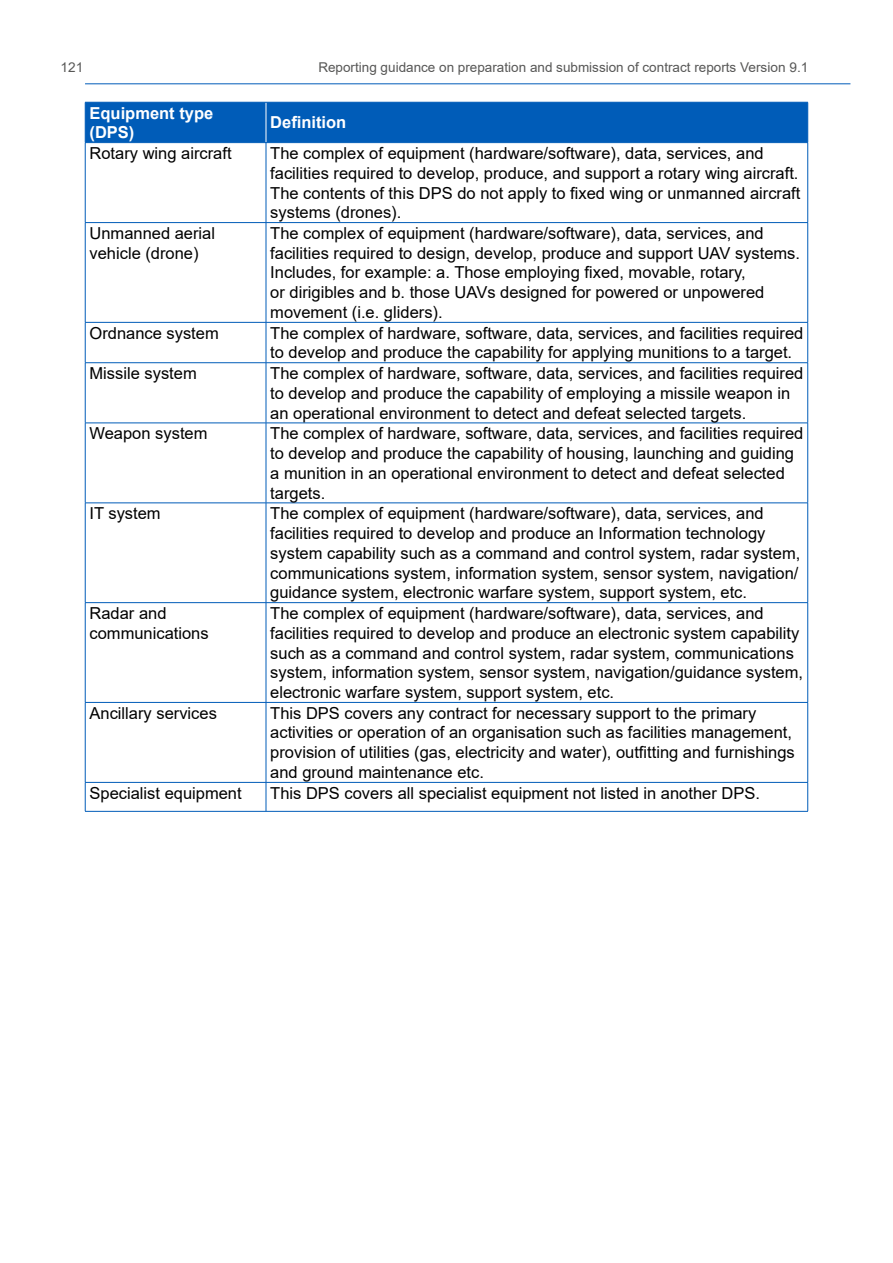
<style>
.page{position:relative;width:893px;height:1263px;background:#fff}
.page>*{position:absolute;margin:0;border:0;box-sizing:border-box;transform-origin:0 0}
.Table_body{font:16.5px/19.8px "Arial";color:#000}
.Table_body-2{font:700 16.5px/19.8px "Arial";color:#fff}
.Table_body-3{font:16.5px "Arial Bold MT2";color:#fff}
.t1{font:13.5px "Arial";color:#575756}
.s1{font-family:"Arial Bold MT2";font-weight:400}
.s2{font-family:"Arial MT2"}
</style>
<div class="page">
<hr style="left:85px;top:84px;width:765px;height:1px;background:#005cb9">
<div style="left:86px;top:103px;width:721px;height:39px;background:#005cb8"></div>
<svg style="left:86px;top:143px;width:721px;height:668px"></svg>
<hr style="left:85px;top:102px;width:1px;height:40px;background:#005cb8">
<hr style="left:266px;top:102px;width:1px;height:40px;background:#fff">
<hr style="left:807px;top:102px;width:1px;height:40px;background:#005cb8">
<hr style="left:85px;top:102px;width:181px;height:1px;background:#005cb8">
<hr style="left:266px;top:102px;width:542px;height:1px;background:#005cb8">
<hr style="left:85px;top:142px;width:181px;height:1px;background:#005cb8">
<hr style="left:266px;top:142px;width:542px;height:1px;background:#005cb8">
<hr style="left:85px;top:222px;width:181px;height:1px;background:#005cb8">
<hr style="left:266px;top:222px;width:542px;height:1px;background:#005cb8">
<hr style="left:85px;top:322px;width:181px;height:1px;background:#005cb8">
<hr style="left:266px;top:322px;width:542px;height:1px;background:#005cb8">
<hr style="left:85px;top:362px;width:181px;height:1px;background:#005cb8">
<hr style="left:266px;top:362px;width:542px;height:1px;background:#005cb8">
<hr style="left:85px;top:423px;width:181px;height:1px;background:#005cb8">
<hr style="left:266px;top:423px;width:542px;height:1px;background:#005cb8">
<hr style="left:85px;top:503px;width:181px;height:1px;background:#005cb8">
<hr style="left:266px;top:503px;width:542px;height:1px;background:#005cb8">
<hr style="left:85px;top:602px;width:181px;height:1px;background:#005cb8">
<hr style="left:266px;top:602px;width:542px;height:1px;background:#005cb8">
<hr style="left:85px;top:702px;width:181px;height:1px;background:#005cb8">
<hr style="left:266px;top:702px;width:542px;height:1px;background:#005cb8">
<hr style="left:85px;top:782px;width:181px;height:1px;background:#005cb8">
<hr style="left:266px;top:782px;width:542px;height:1px;background:#005cb8">
<hr style="left:85px;top:811px;width:181px;height:1px;background:#005cb8">
<hr style="left:266px;top:811px;width:542px;height:1px;background:#005cb8">
<hr style="left:85px;top:143px;width:1px;height:79px;background:#005cb8">
<hr style="left:85px;top:223px;width:1px;height:99px;background:#005cb8">
<hr style="left:85px;top:323px;width:1px;height:39px;background:#005cb8">
<hr style="left:85px;top:363px;width:1px;height:60px;background:#005cb8">
<hr style="left:85px;top:423px;width:1px;height:80px;background:#005cb8">
<hr style="left:85px;top:503px;width:1px;height:99px;background:#005cb8">
<hr style="left:85px;top:603px;width:1px;height:99px;background:#005cb8">
<hr style="left:85px;top:703px;width:1px;height:79px;background:#005cb8">
<svg style="left:85px;top:782px;width:1px;height:29px"></svg>
<hr style="left:266px;top:143px;width:1px;height:79px;background:#005cb8">
<hr style="left:807px;top:143px;width:1px;height:79px;background:#005cb8">
<hr style="left:266px;top:223px;width:1px;height:99px;background:#005cb8">
<hr style="left:807px;top:223px;width:1px;height:99px;background:#005cb8">
<hr style="left:266px;top:323px;width:1px;height:39px;background:#005cb8">
<hr style="left:807px;top:323px;width:1px;height:39px;background:#005cb8">
<hr style="left:266px;top:363px;width:1px;height:60px;background:#005cb8">
<hr style="left:807px;top:363px;width:1px;height:60px;background:#005cb8">
<hr style="left:266px;top:423px;width:1px;height:80px;background:#005cb8">
<hr style="left:807px;top:423px;width:1px;height:80px;background:#005cb8">
<hr style="left:266px;top:503px;width:1px;height:99px;background:#005cb8">
<hr style="left:807px;top:503px;width:1px;height:99px;background:#005cb8">
<hr style="left:266px;top:603px;width:1px;height:99px;background:#005cb8">
<hr style="left:807px;top:603px;width:1px;height:99px;background:#005cb8">
<hr style="left:266px;top:703px;width:1px;height:79px;background:#005cb8">
<hr style="left:807px;top:703px;width:1px;height:79px;background:#005cb8">
<svg style="left:266px;top:782px;width:1px;height:29px"></svg>
<svg style="left:807px;top:782px;width:1px;height:29px"></svg>
<p class="t1" style="left:61px;top:58px;width:24px">121</p>
<p class="t1" style="left:318px;top:58px;width:492px">Reporting guidance on preparation and submission of contract reports Version 9.1</p>
<p class="Table_body-2" style="left:90px;top:103px;width:125px">Equipment type <span class="s1">(DPS)</span></p>
<p class="Table_body-3" style="left:270px;top:111px;width:78px">Definition</p>
<p class="Table_body" style="left:90px;top:143px;width:144px">Rotary wing aircraft</p>
<p class="Table_body" style="left:270px;top:143px;width:532px">The complex of equipment (hardware/software), data, services, and facilities required to develop, produce, and support a rotary wing aircraft.<br><span class="s2">The contents of this DPS do not apply to fixed wing or unmanned aircraft </span>systems (drones).</p>
<p class="Table_body" style="left:90px;top:223px;width:127px">Unmanned aerial vehicle (drone)</p>
<p class="Table_body" style="left:270px;top:223px;width:531px">The complex of equipment (hardware/software), data, services, and facilities required to design, develop, produce and support UAV systems.<br><span class="s2">Includes, for example: a. Those employing fixed, movable, rotary,<br></span>or dirigibles and b. those UAVs designed for powered or unpowered movement (i.e. gliders).</p>
<p class="Table_body" style="left:90px;top:323px;width:131px">Ordnance system</p>
<p class="Table_body" style="left:270px;top:323px;width:535px">The complex of hardware, software, data, services, and facilities required to develop and produce the capability for applying munitions to a target.</p>
<p class="Table_body" style="left:90px;top:363px;width:109px">Missile system</p>
<p class="Table_body" style="left:270px;top:363px;width:535px">The complex of hardware, software, data, services, and facilities required to develop and produce the capability of employing a missile weapon in an operational environment to detect and defeat selected targets.</p>
<p class="Table_body" style="left:90px;top:423px;width:119px">Weapon system</p>
<p class="Table_body" style="left:270px;top:423px;width:535px">The complex of hardware, software, data, services, and facilities required to develop and produce the capability of housing, launching and guiding a munition in an operational environment to detect and defeat selected targets.</p>
<p class="Table_body" style="left:90px;top:503px;width:73px">IT system</p>
<p class="Table_body" style="left:270px;top:503px;width:532px">The complex of equipment (hardware/software), data, services, and facilities required to develop and produce an Information technology system capability such as a command and control system, radar system, communications system, information system, sensor system, navigation/ guidance system, electronic warfare system, support system, etc.</p>
<p class="Table_body" style="left:90px;top:603px;width:121px">Radar and communications</p>
<p class="Table_body" style="left:270px;top:603px;width:534px">The complex of equipment (hardware/software), data, services, and facilities required to develop and produce an electronic system capability such as a command and control system, radar system, communications system, information system, sensor system, navigation/guidance system, electronic warfare system, support system, etc.</p>
<p class="Table_body" style="left:90px;top:703px;width:129px">Ancillary services</p>
<p class="Table_body" style="left:270px;top:703px;width:526px">This DPS covers any contract for necessary support to the primary activities or operation of an organisation such as facilities management, <span class="s2">provision of utilities (gas, electricity and water), outfitting and furnishings </span>and ground maintenance etc.</p>
<p class="Table_body" style="left:90px;top:783px;width:154px">Specialist equipment</p>
<p class="Table_body" style="left:270px;top:783px;width:491px">This DPS covers all specialist equipment not listed in another DPS.</p>
</div>
